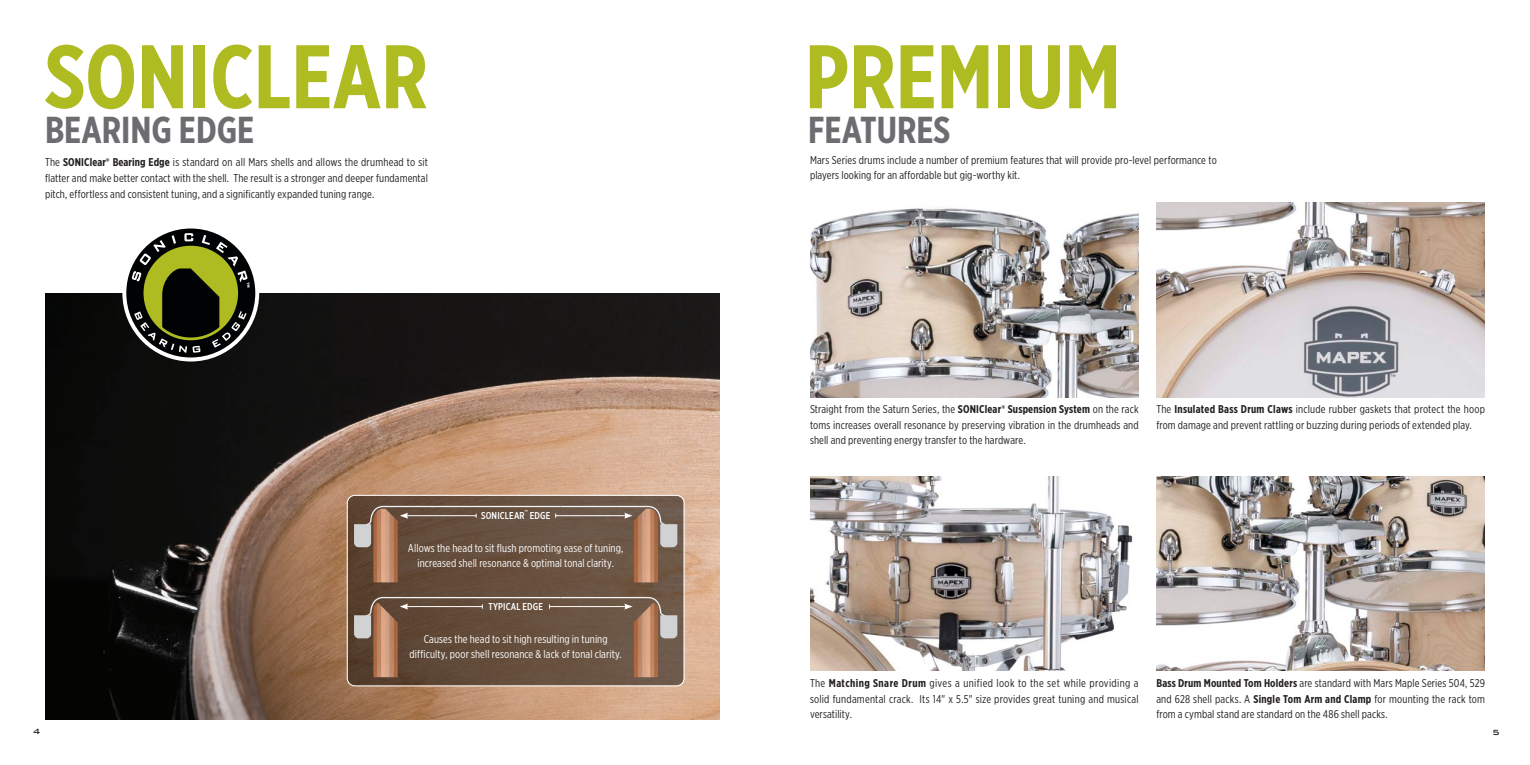
<style>
.page{position:relative;width:1530px;height:765px;background:#fff}
.page>*{position:absolute;margin:0;border:0;box-sizing:border-box;transform-origin:0 0}
.t1{font:700 90px "Gotham X Narrow";color:#aebc21}
.t2{font:700 37.5px "Gotham X Narrow";color:#6c6d70}
.t3{font:11.25px/15.6px "Gotham X Narrow";letter-spacing:.01em;color:#231f20;text-align:justify}
.t4{font:11.25px/15px "Gotham X Narrow";letter-spacing:.01em;color:#fff;text-align:center}
.t5{font:500 10px "Gotham X Narrow";letter-spacing:.02em;color:#fff}
.t6{font:500 10px "Bank Gothic BT";color:#231f20}
.t7{font:500 5.88px "Gotham X Narrow";color:#fff}
.s1{font-weight:700}
</style>
<div class="page">
<img style="left:45px;top:293px;width:675px;height:427px">
<svg style="left:122px;top:225px;width:137px;height:137px"></svg>
<div style="left:126px;top:229px;width:129px;height:128px;background:#010203;border-radius:50%"></div>
<svg style="left:132px;top:233px;width:118px;height:120px"></svg>
<img style="left:810px;top:208px;width:329px;height:189px">
<img style="left:810px;top:476px;width:323px;height:195px">
<img style="left:1156px;top:202px;width:329px;height:195px">
<img style="left:1156px;top:476px;width:329px;height:195px">
<div style="left:347px;top:495px;width:337px;height:191px;background:linear-gradient(to right,#59412f,#715c4b);border-radius:8px"></div>
<img style="left:373px;top:547px;width:25px;height:35px">
<img style="left:634px;top:547px;width:24px;height:35px">
<img style="left:373px;top:638px;width:25px;height:39px">
<img style="left:634px;top:638px;width:24px;height:39px">
<div style="left:347px;top:495px;width:337px;height:191px;border:1px solid #fff;border-radius:8px"></div>
<svg style="left:354px;top:505px;width:323px;height:42px;background:#7e6655"></svg>
<svg style="left:354px;top:596px;width:323px;height:42px;background:#7a6251"></svg>
<h1 class="t1" style="left:45px;top:21px;width:384px">SONICLEAR</h1>
<h2 class="t2" style="left:45px;top:107px;width:211px">BEARING EDGE</h2>
<p class="t3" style="left:45px;top:154px;width:384px">The <span class="s1">SONIClear® Bearing Edge</span> is standard on all Mars shells and allows the drumhead to sit flatter and make better contact with the shell. The result is a stronger and deeper fundamental pitch, effortless and consistent tuning, and a significantly expanded tuning range.</p>
<p class="t7" style="left:525px;top:508px;width:5px">™</p>
<p class="t5" style="left:481px;top:509px;width:45px">SONICLEAR</p>
<p class="t5" style="left:530px;top:509px;width:22px">EDGE</p>
<p class="t4" style="left:408px;top:540px;width:217px">Allows the head to sit flush promoting ease of tuning, increased shell resonance &amp; optimal tonal clarity.</p>
<p class="t5" style="left:488px;top:600px;width:56px">TYPICAL EDGE</p>
<p class="t4" style="left:410px;top:631px;width:214px">Causes the head to sit high resulting in tuning difficulty, poor shell resonance &amp; lack of tonal clarity.</p>
<h1 class="t1" style="left:805px;top:21px;width:317px">PREMIUM</h1>
<h2 class="t2" style="left:808px;top:107px;width:144px">FEATURES</h2>
<p class="t3" style="left:810px;top:152px;width:408px">Mars Series drums include a number of premium features that will provide pro-level performance to players looking for an affordable but gig-worthy kit.</p>
<p class="t3" style="left:810px;top:401px;width:330px">Straight from the Saturn Series, the <span class="s1">SONIClear® Suspension System</span> on the rack toms increases overall resonance by preserving vibration in the drumheads and shell and preventing energy transfer to the hardware.</p>
<p class="t3" style="left:1156px;top:401px;width:330px">The <span class="s1">Insulated Bass Drum Claws</span> include rubber gaskets that protect the hoop from damage and prevent rattling or buzzing during periods of extended play.</p>
<p class="t3" style="left:810px;top:675px;width:330px">The <span class="s1">Matching Snare Drum</span> gives a unified look to the set while providing a solid fundamental crack. Its 14" x 5.5" size provides great tuning and musical versatility.</p>
<p class="t3" style="left:1156px;top:675px;width:330px"><span class="s1">Bass Drum Mounted Tom Holders</span> are standard with Mars Maple Series 504, 529 and 628 shell packs. A <span class="s1">Single Tom Arm and Clamp</span> for mounting the rack tom from a cymbal stand are standard on the 486 shell packs.</p>
<p class="t6" style="left:33px;top:726px;width:9px">4</p>
<p class="t6" style="left:1492px;top:727px;width:9px">5</p>
</div>
